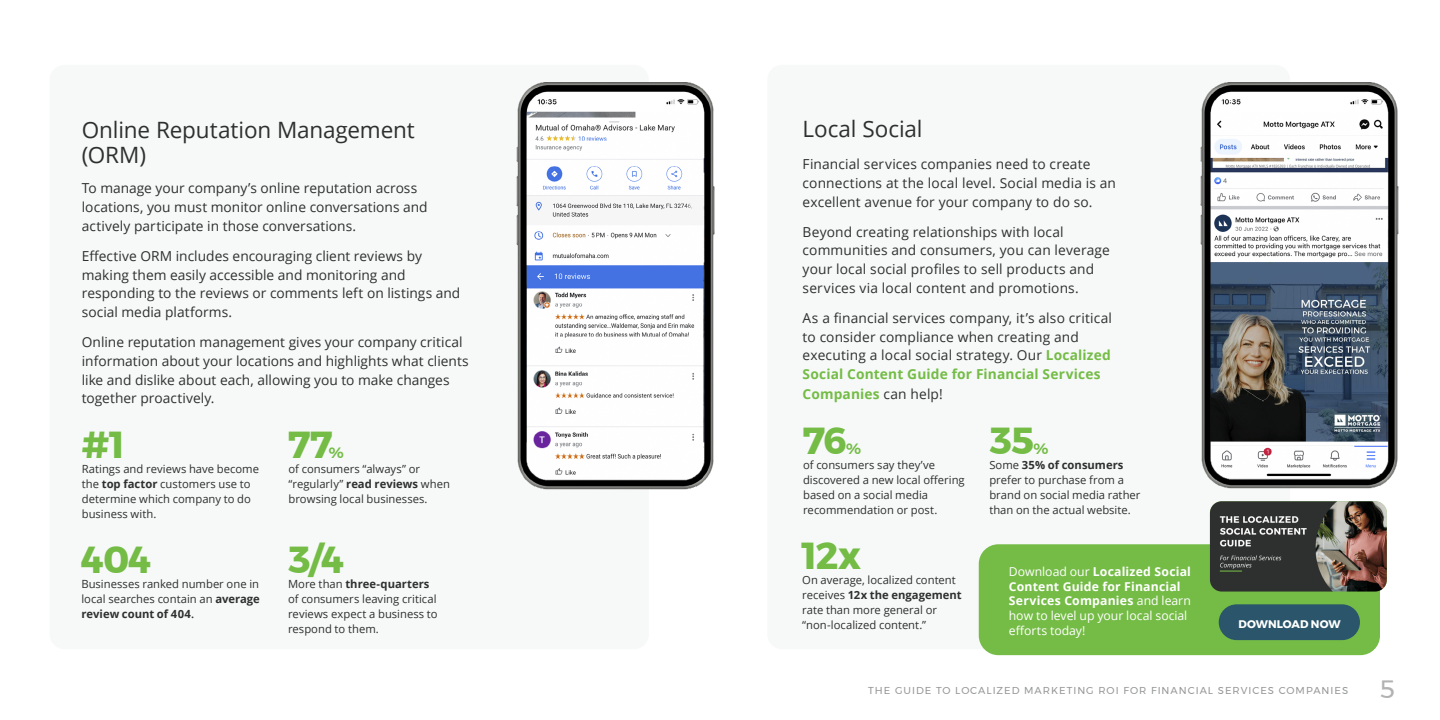
<style>
.page{position:relative;width:1440px;height:720px;background:#fff}
.page>*{position:absolute;margin:0;border:0;box-sizing:border-box;transform-origin:0 0}
.t1{font:700 37.5px "Montserrat";letter-spacing:-.03em;color:#74bc46}
.t2{font:25px "Montserrat";color:#b3b2b2}
.t3{font:22.5px/25px "Open Sans";letter-spacing:-.005em;color:#2e3030}
.t4{font:700 15px "Montserrat";color:#74bc46}
.t5{font:13.75px/18.8px "Open Sans";letter-spacing:.005em;color:#2e3030}
.t6{font:700 13.75px "Open Sans";letter-spacing:.01em;color:#74bc46}
.t7{font:12.25px/14.6px "Open Sans";color:#fff}
.t8{font:11.25px/15px "Open Sans";color:#2e3030}
.t9{font:700 11px "Montserrat";color:#fff}
.t10{font:10px "Montserrat";letter-spacing:.1em;color:#969797}
.s1{font-weight:700}
.s2{font-weight:600}
.s3{font-weight:700;color:#74bc46}
.s4{font-weight:400;color:#2e3030}
</style>
<div class="page">
<div style="left:767px;top:65px;width:523px;height:584px;background:#f7f9f8;border-radius:15px"></div>
<div style="left:50px;top:65px;width:599px;height:584px;background:#f7f9f8;border-radius:15px"></div>
<img style="left:516px;top:82px;width:199px;height:408px">
<img style="left:1200px;top:82px;width:199px;height:407px">
<div style="left:979px;top:544px;width:401px;height:111px;background:#75bc46;border-radius:20px"></div>
<div style="left:1219px;top:604px;width:141px;height:36px;background:#2b556b;border-radius:18px"></div>
<img style="left:1210px;top:501px;width:177px;height:91px">
<h3 class="t3" style="left:82px;top:117px;width:335px">Online Reputation Management (ORM)</h3>
<p class="t5" style="left:82px;top:179px;width:347px">To manage your company’s online reputation across locations, you must monitor online conversations and actively participate in those conversations.</p>
<p class="t5" style="left:82px;top:246px;width:380px">Effective ORM includes encouraging client reviews by making them easily accessible and monitoring and responding to the reviews or comments left on listings and social media platforms.</p>
<p class="t5" style="left:82px;top:332px;width:388px">Online reputation management gives your company critical information about your locations and highlights what clients like and dislike about each, allowing you to make changes together proactively.</p>
<h1 class="t1" style="left:82px;top:415px;width:45px">#1</h1>
<p class="t8" style="left:82px;top:462px;width:179px">Ratings and reviews have become the <span class="s1">top factor</span> customers use to determine which company to do business with.</p>
<h1 class="t1" style="left:289px;top:415px;width:45px">77</h1>
<p class="t4" style="left:329px;top:441px;width:16px">%</p>
<p class="t8" style="left:289px;top:462px;width:163px">of consumers “always” or “regularly” <span class="s1">read reviews</span> when browsing local businesses.</p>
<h1 class="t1" style="left:81px;top:530px;width:72px">404</h1>
<p class="t8" style="left:81px;top:576px;width:180px;text-align:justify">Businesses ranked number one in local searches contain an <span class="s1">average review count of 404</span><span class="s2">.</span></p>
<h1 class="t1" style="left:288px;top:530px;width:58px">3/4</h1>
<p class="t8" style="left:288px;top:576px;width:151px">More than <span class="s1">three-quarters </span>of consumers leaving critical reviews expect a business to respond to them.</p>
<h3 class="t3" style="left:803px;top:115px;width:121px">Local Social</h3>
<p class="t5" style="left:803px;top:154px;width:315px">Financial services companies need to create connections at the local level. Social media is an excellent avenue for your company to do so.</p>
<p class="t5" style="left:803px;top:222px;width:309px">Beyond creating relationships with local communities and consumers, you can leverage your local social profiles to sell products and services via local content and promotions.</p>
<p class="t5" style="left:803px;top:308px;width:311px">As a financial services company, it’s also critical to consider compliance when creating and executing a local social strategy. Our <span class="s3">Localized Social Content Guide for Financial Services</span></p>
<p class="t6" style="left:803px;top:384px;width:142px">Companies <span class="s4">can help!</span></p>
<h1 class="t1" style="left:803px;top:411px;width:46px">76</h1>
<p class="t4" style="left:846px;top:437px;width:16px">%</p>
<p class="t8" style="left:803px;top:457px;width:163px">of consumers say they’ve discovered a new local offering based on a social media recommendation or post.</p>
<h1 class="t1" style="left:802px;top:525px;width:60px">12x</h1>
<p class="t8" style="left:802px;top:572px;width:161px">On average, localized content receives <span class="s1">12x the engagement </span>rate than more general or “non-localized content.”</p>
<h1 class="t1" style="left:989px;top:411px;width:46px">35</h1>
<p class="t4" style="left:1033px;top:437px;width:16px">%</p>
<p class="t8" style="left:989px;top:457px;width:153px">Some <span class="s1">35% of consumers </span>prefer to purchase from a brand on social media rather than on the actual website.</p>
<p class="t7" style="left:1009px;top:564px;width:184px">Download our <span class="s1">Localized Social<br>Content Guide for Financial<br>Services Companies</span> and learn how to level up your local social efforts today!</p>
<p class="t9" style="left:1239px;top:615px;width:103px">DOWNLOAD NOW</p>
<p class="t10" style="left:868px;top:683px;width:481px">THE GUIDE TO LOCALIZED MARKETING ROI FOR FINANCIAL SERVICES COMPANIES</p>
<h2 class="t2" style="left:1380px;top:670px;width:17px">5</h2>
</div>
